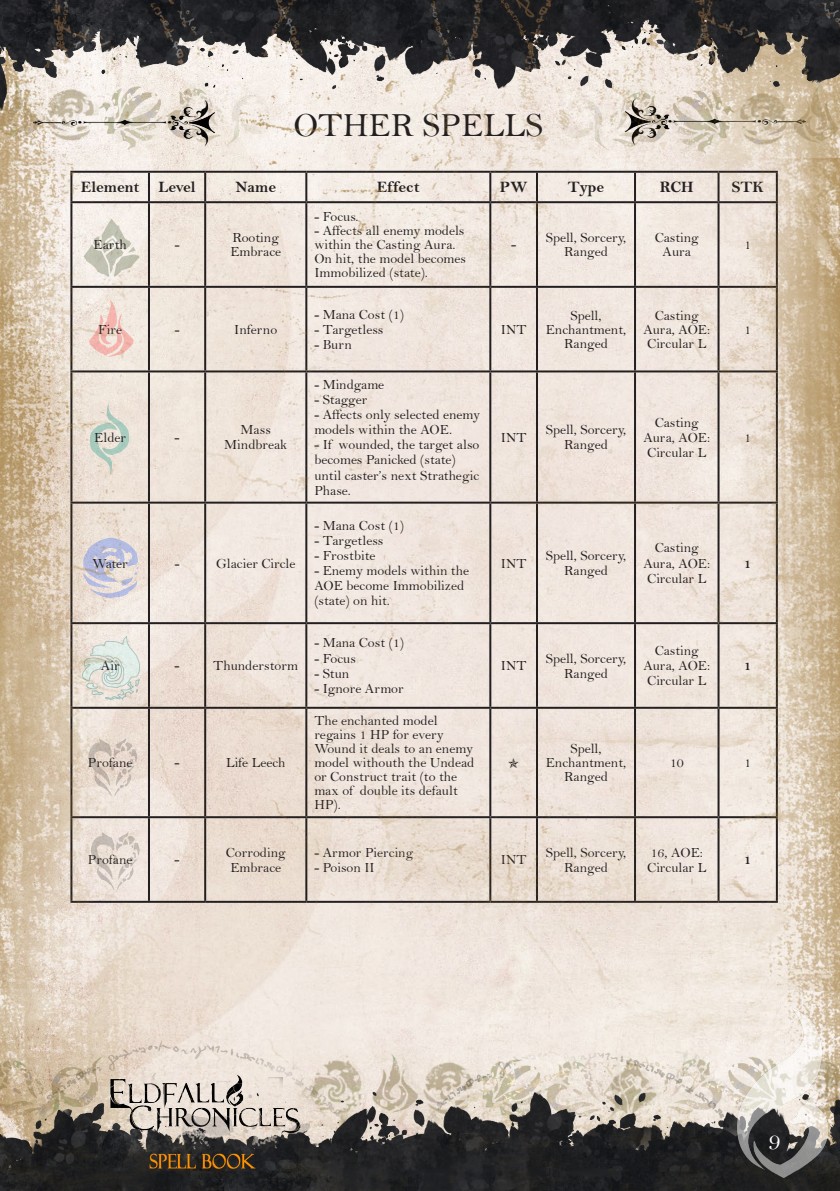
<style>
.page{position:relative;width:840px;height:1191px;background:#fff}
.page>*{position:absolute;margin:0;border:0;box-sizing:border-box;transform-origin:0 0}
.t1{font:34px "Bell";color:#231f20}
.t2{font:24.6px "Bell";color:#fff}
.t3{font:16px "Bell MT Bold";color:#231f20}
.t4{font:14px/15.2px "Bell";color:#231f20;text-align:center}
.t5{font:14px "Bell MT Bold";color:#231f20}
</style>
<div class="page">
<img style="left:0;top:219px;width:839px;height:786px">
<img style="left:0;top:0;width:839px;height:219px">
<img style="left:0;top:1005px;width:839px;height:186px">
<img style="left:737px;top:1007px;width:102px;height:170px">
<svg style="left:508px;top:757px;width:10px;height:10px"></svg>
<p class="t1" style="left:293px;top:105px;width:251px">OTHER SPELLS</p>
<p class="t3" style="left:81px;top:178px;width:60px">Element</p>
<p class="t3" style="left:158px;top:178px;width:39px">Level</p>
<p class="t3" style="left:235px;top:178px;width:42px">Name</p>
<p class="t3" style="left:376px;top:178px;width:44px">Effect</p>
<p class="t3" style="left:499px;top:178px;width:29px">PW</p>
<p class="t3" style="left:567px;top:178px;width:38px">Type</p>
<p class="t3" style="left:659px;top:178px;width:35px">RCH</p>
<p class="t3" style="left:731px;top:178px;width:33px">STK</p>
<p class="t4" style="left:93px;top:237px;width:35px">Earth</p>
<p class="t4" style="left:174px;top:237px;width:6px">-</p>
<p class="t4" style="left:230px;top:231px;width:52px;line-height:14px;text-align:left">Rooting<br>Embrace</p>
<p class="t4" style="left:98px;top:322px;width:25px">Fire</p>
<p class="t4" style="left:174px;top:322px;width:6px">-</p>
<p class="t4" style="left:234px;top:322px;width:45px">Inferno</p>
<p class="t4" style="left:94px;top:429px;width:33px">Elder</p>
<p class="t5" style="left:174px;top:429px;width:7px">-</p>
<p class="t4" style="left:224px;top:422px;width:64px">Mass<br>Mindbreak</p>
<p class="t4" style="left:92px;top:555px;width:37px">Water</p>
<p class="t4" style="left:174px;top:555px;width:6px">-</p>
<p class="t4" style="left:216px;top:555px;width:81px">Glacier Circle</p>
<p class="t4" style="left:101px;top:658px;width:20px">Air</p>
<p class="t5" style="left:174px;top:657px;width:7px">-</p>
<p class="t4" style="left:213px;top:658px;width:86px">Thunderstorm</p>
<p class="t4" style="left:88px;top:755px;width:46px">Profane</p>
<p class="t5" style="left:174px;top:754px;width:7px">-</p>
<p class="t4" style="left:226px;top:755px;width:61px">Life Leech</p>
<p class="t4" style="left:314px;top:209px;width:46px">- Focus.</p>
<p class="t4" style="left:314px;top:224px;width:153px;line-height:14px;text-align:left">- Affects all enemy models within the Casting Aura.<br>On hit, the model becomes<br>Immobilized (state).</p>
<p class="t4" style="left:314px;top:306px;width:91px">- Mana Cost (1)</p>
<p class="t4" style="left:314px;top:322px;width:71px">- Targetless</p>
<p class="t4" style="left:314px;top:337px;width:39px">- Burn</p>
<p class="t4" style="left:314px;top:377px;width:71px">- Mindgame</p>
<p class="t4" style="left:314px;top:392px;width:54px">- Stagger</p>
<p class="t4" style="left:314px;top:407px;width:167px;text-align:left">- Affects only selected enemy models within the AOE.</p>
<p class="t4" style="left:314px;top:437px;width:166px;text-align:left">- If wounded, the target also becomes Panicked (state) until caster’s next Strathegic<br>Phase.</p>
<p class="t4" style="left:314px;top:517px;width:91px">- Mana Cost (1)</p>
<p class="t4" style="left:314px;top:533px;width:71px">- Targetless</p>
<p class="t4" style="left:314px;top:548px;width:63px">- Frostbite</p>
<p class="t4" style="left:314px;top:563px;width:156px;text-align:left">- Enemy models within the<br>AOE become Immobilized (state) on hit.</p>
<p class="t4" style="left:314px;top:635px;width:91px">- Mana Cost (1)</p>
<p class="t4" style="left:314px;top:650px;width:43px">- Focus</p>
<p class="t4" style="left:314px;top:665px;width:36px">- Stun</p>
<p class="t4" style="left:314px;top:680px;width:91px">- Ignore Armor</p>
<p class="t4" style="left:314px;top:713px;width:161px;line-height:14px;text-align:left">The enchanted model regains 1 HP for every<br>Wound it deals to an enemy model withouth the Undead or Construct trait (to the max of double its default<br>HP).</p>
<p class="t4" style="left:88px;top:852px;width:46px">Profane</p>
<p class="t5" style="left:174px;top:851px;width:7px">-</p>
<p class="t4" style="left:226px;top:844px;width:61px">Corroding<br>Embrace</p>
<p class="t4" style="left:314px;top:844px;width:100px">- Armor Piercing</p>
<p class="t4" style="left:314px;top:859px;width:62px">- Poison II</p>
<p class="t5" style="left:511px;top:236px;width:7px">-</p>
<p class="t4" style="left:545px;top:231px;width:82px;line-height:14px">Spell, Sorcery,<br>Ranged</p>
<p class="t4" style="left:654px;top:231px;width:46px;line-height:14px">Casting<br>Aura</p>
<p class="t4" style="left:743px;top:237px;width:8px">1</p>
<p class="t4" style="left:500px;top:322px;width:27px">INT</p>
<p class="t4" style="left:545px;top:308px;width:82px;line-height:14px">Spell,<br>Enchantment,<br>Ranged</p>
<p class="t4" style="left:643px;top:308px;width:68px;line-height:14px">Casting<br>Aura, AOE:<br>Circular L</p>
<p class="t4" style="left:743px;top:322px;width:8px">1</p>
<p class="t4" style="left:500px;top:429px;width:27px">INT</p>
<p class="t4" style="left:545px;top:422px;width:82px">Spell, Sorcery,<br>Ranged</p>
<p class="t4" style="left:643px;top:414px;width:68px">Casting<br>Aura, AOE:<br>Circular L</p>
<p class="t4" style="left:500px;top:555px;width:27px">INT</p>
<p class="t4" style="left:545px;top:548px;width:82px">Spell, Sorcery,<br>Ranged</p>
<p class="t4" style="left:643px;top:540px;width:68px">Casting<br>Aura, AOE:<br>Circular L</p>
<p class="t4" style="left:500px;top:658px;width:27px">INT</p>
<p class="t4" style="left:545px;top:650px;width:82px">Spell, Sorcery,<br>Ranged</p>
<p class="t4" style="left:643px;top:643px;width:68px">Casting<br>Aura, AOE:<br>Circular L</p>
<p class="t4" style="left:743px;top:429px;width:8px">1</p>
<p class="t5" style="left:743px;top:555px;width:9px">1</p>
<p class="t5" style="left:743px;top:657px;width:9px">1</p>
<p class="t4" style="left:545px;top:741px;width:82px;line-height:14px">Spell,<br>Enchantment,<br>Ranged</p>
<p class="t4" style="left:669px;top:755px;width:15px">10</p>
<p class="t4" style="left:743px;top:755px;width:8px">1</p>
<p class="t4" style="left:500px;top:852px;width:27px">INT</p>
<p class="t4" style="left:545px;top:844px;width:82px">Spell, Sorcery,<br>Ranged</p>
<p class="t4" style="left:647px;top:844px;width:60px;text-align:left">16, AOE:<br>Circular L</p>
<p class="t5" style="left:743px;top:851px;width:9px">1</p>
<h2 class="t2" style="left:768px;top:1126px;width:14px">9</h2>
</div>
